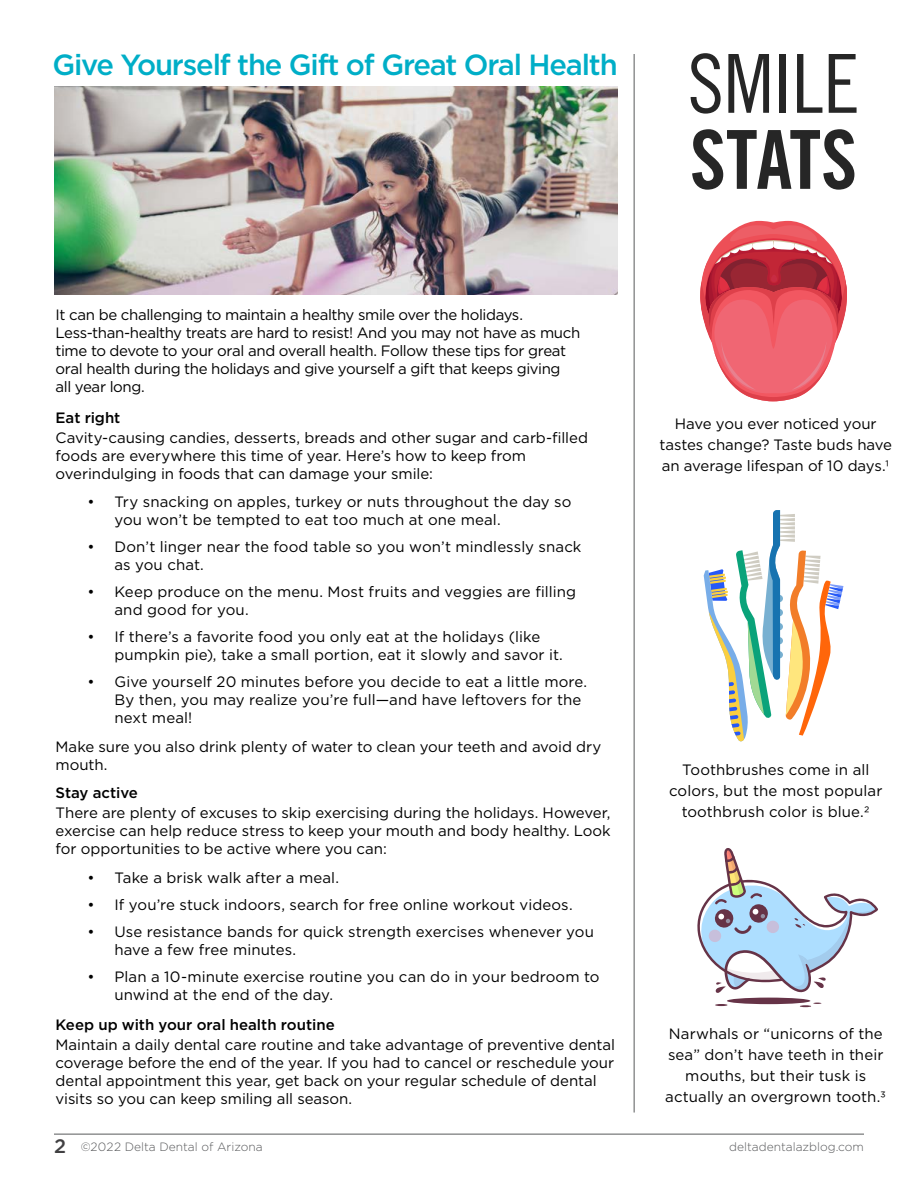
<style>
.page{position:relative;width:918px;height:1188px;background:#fff}
.page>*{position:absolute;margin:0;border:0;box-sizing:border-box;transform-origin:0 0}
.t1{font:81.45px "Trade Gothic LT Std Cn 18";color:#262626}
.t2{font:81.45px "Trade Gothic LT Std Bd Cn 20";letter-spacing:-.01em;color:#262626}
.t3{font:500 29.1px "Gotham";letter-spacing:-.04em;color:#00aec7}
.t4{font:15px/18px "Gotham";color:#000}
.t5{font:15px/18px "Gotham";letter-spacing:-.025em;color:#000}
.t6{font:500 15px "Gotham";color:#000}
.t7{font:300 12px "Gotham";color:#58595b}
.s1{font-weight:500;font-size:19.5px;color:#414042}
</style>
<div class="page">
<hr style="left:634px;top:54px;width:1px;height:1059px;background:#58595b">
<svg style="left:704px;top:510px;width:139px;height:232px"></svg>
<div style="left:727px;top:998px;width:83px;height:6px;background:#663347;border-radius:50%"></div>
<svg style="left:800px;top:1003px;width:21px;height:4px"></svg>
<svg style="left:715px;top:1004px;width:13px;height:2px"></svg>
<svg style="left:697px;top:848px;width:181px;height:145px"></svg>
<svg style="left:700px;top:221px;width:147px;height:180px"></svg>
<img style="left:55px;top:86px;width:563px;height:209px">
<hr style="left:54px;top:1134px;width:810px;height:1px;background:#58595b">
<h2 class="t3" style="left:52px;top:45px;width:567px">Give Yourself the Gift of Great Oral Health</h2>
<h1 class="t1" style="left:688px;top:35px;width:173px">SMILE</h1>
<h1 class="t2" style="left:690px;top:110px;width:169px">STATS</h1>
<p class="t5" style="left:56px;top:306px;width:526px">It can be challenging to maintain a healthy smile over the holidays.<br>Less-than-healthy treats are hard to resist! And you may not have as much time to devote to your oral and overall health. Follow these tips for great oral health during the holidays and give yourself a gift that keeps giving<br>all year long.</p>
<p class="t6" style="left:56px;top:408px;width:66px">Eat right</p>
<p class="t4" style="left:56px;top:428px;width:534px">Cavity-causing candies, desserts, breads and other sugar and carb-filled foods are everywhere this time of year. Here’s how to keep from overindulging in foods that can damage your smile:</p>
<p class="t4" style="left:114px;top:493px;width:458px;text-indent:-27px">• Try snacking on apples, turkey or nuts throughout the day so you won’t be tempted to eat too much at one meal.</p>
<p class="t4" style="left:114px;top:538px;width:469px;text-indent:-27px">• Don’t linger near the food table so you won’t mindlessly snack as you chat.</p>
<p class="t4" style="left:114px;top:583px;width:463px;text-indent:-27px">• Keep produce on the menu. Most fruits and veggies are filling and good for you.</p>
<p class="t4" style="left:114px;top:628px;width:450px;text-indent:-27px">• If there’s a favorite food you only eat at the holidays (like pumpkin pie), take a small portion, eat it slowly and savor it.</p>
<p class="t4" style="left:114px;top:673px;width:474px;text-indent:-27px">• Give yourself 20 minutes before you decide to eat a little more.<br>By then, you may realize you’re full—and have leftovers for the next meal!</p>
<p class="t4" style="left:56px;top:738px;width:547px">Make sure you also drink plenty of water to clean your teeth and avoid dry mouth.</p>
<p class="t6" style="left:56px;top:783px;width:84px">Stay active</p>
<p class="t4" style="left:56px;top:803px;width:557px;text-align:justify">There are plenty of excuses to skip exercising during the holidays. However, exercise can help reduce stress to keep your mouth and body healthy. Look for opportunities to be active where you can:</p>
<p class="t4" style="left:87px;top:868px;width:253px">• Take a brisk walk after a meal.</p>
<p class="t4" style="left:87px;top:895px;width:487px">• If you’re stuck indoors, search for free online workout videos.</p>
<p class="t4" style="left:114px;top:922px;width:481px;text-indent:-27px">• Use resistance bands for quick strength exercises whenever you have a few free minutes.</p>
<p class="t4" style="left:114px;top:967px;width:487px;text-indent:-27px">• Plan a 10-minute exercise routine you can do in your bedroom to unwind at the end of the day.</p>
<p class="t6" style="left:56px;top:1015px;width:281px">Keep up with your oral health routine</p>
<p class="t4" style="left:56px;top:1035px;width:561px">Maintain a daily dental care routine and take advantage of preventive dental coverage before the end of the year. If you had to cancel or reschedule your dental appointment this year, get back on your regular schedule of dental visits so you can keep smiling all season.</p>
<p class="t4" style="left:659px;top:413px;width:234px;line-height:21px;text-align:center">Have you ever noticed your tastes change? Taste buds have an average lifespan of 10 days.1</p>
<p class="t4" style="left:669px;top:759px;width:215px;line-height:21px;text-align:center">Toothbrushes come in all colors, but the most popular toothbrush color is blue.2</p>
<p class="t4" style="left:665px;top:1023px;width:222px;line-height:21px;text-align:center">Narwhals or “unicorns of the sea” don’t have teeth in their mouths, but their tusk is actually an overgrown tooth.3</p>
<p class="t7" style="left:54px;top:1140px;width:210px"><span class="s1">2</span> ©2022 Delta Dental of Arizona</p>
<p class="t7" style="left:729px;top:1140px;width:136px">deltadentalazblog.com</p>
</div>
